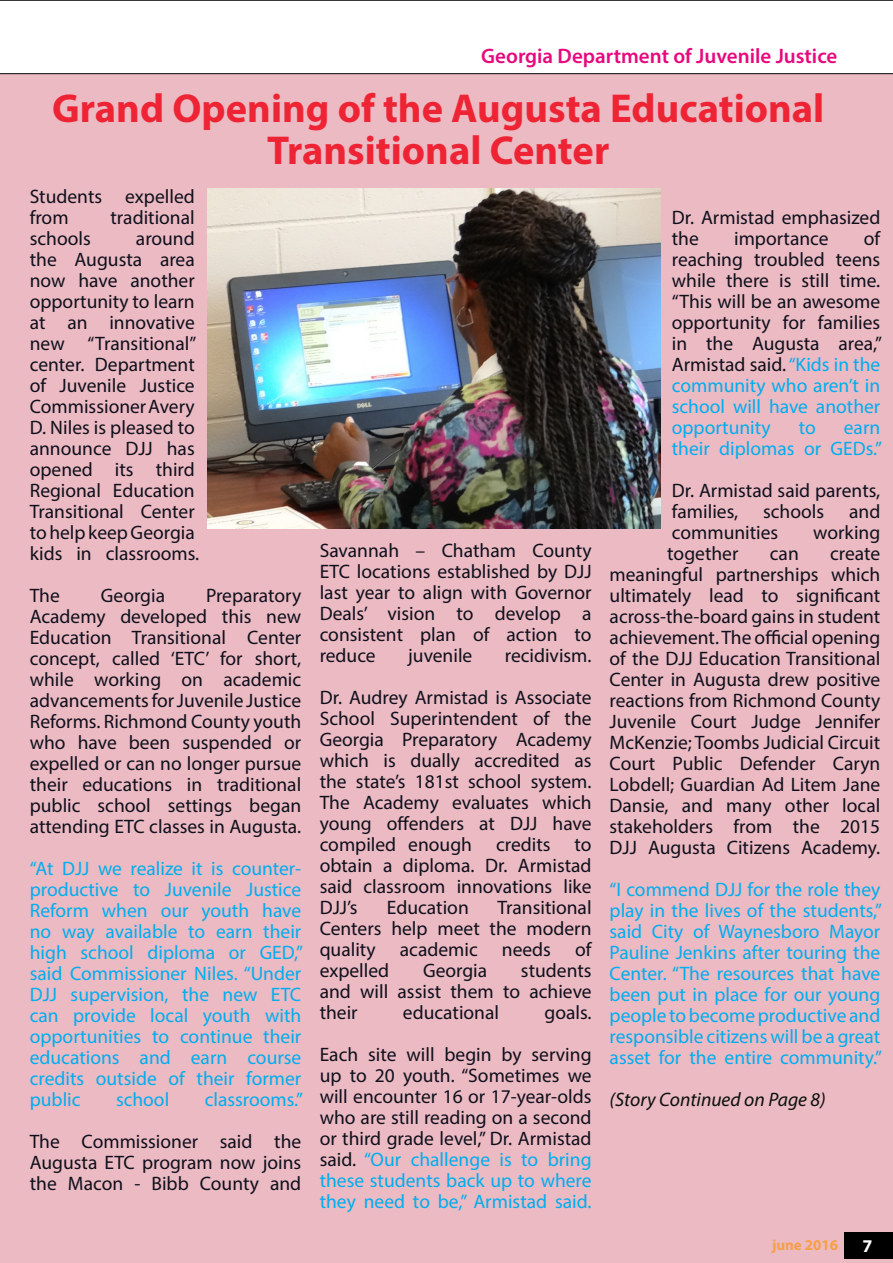
<style>
.page{position:relative;width:893px;height:1263px;background:#fff}
.page>*{position:absolute;margin:0;border:0;box-sizing:border-box;transform-origin:0 0}
.t1{font:700 40.5px/42px "Myriad Pro";color:#ee2435;text-align:center}
.t2{font:600 21px "Myriad Pro";color:#e8087d}
.t3{font:19.5px/21px "Myriad Pro";color:#0f101c;text-align:justify}
.t4{font:19.5px/21px "Myriad Pro";color:#00aeef;text-align:justify}
.t5{font:italic 19.5px "Myriad Pro";color:#0a100c}
.t6{font:700 18px "Myriad Pro";color:#fff}
.t7{font:700 15px "Myriad Pro";color:#f69f46}
.s1{color:#00aeef}
</style>
<div class="page">
<div style="left:0;top:74px;width:893px;height:1189px;background:#ebbac3"></div>
<svg style="left:0;top:0;width:893px;height:74px"></svg>
<div style="left:845px;top:1232px;width:48px;height:26px;background:#000"></div>
<img style="left:208px;top:188px;width:452px;height:341px">
<p class="t2" style="left:481px;top:42px;width:358px">Georgia Department of Juvenile Justice</p>
<h1 class="t1" style="left:52px;top:86px;width:774px">Grand Opening of the Augusta Educational<br>Transitional Center</h1>
<p class="t3" style="left:30px;top:186px;width:167px">Students expelled from</p>
<p class="t3" style="left:111px;top:207px;width:86px">traditional</p>
<p class="t3" style="left:672px;top:207px;width:210px">Dr. Armistad emphasized the</p>
<p class="t3" style="left:672px;top:228px;width:212px;text-indent:192px">of reaching troubled teens while there is still time. “This will be an awesome opportunity for families in the Augusta area,” Armistad said. <span class="s1">“Kids in the community who aren’t in school will have another opportunity</span></p>
<p class="t3" style="left:30px;top:228px;width:171px;text-align:left;text-indent:106px">around the Augusta area now have another opportunity to learn at an innovative new “Transitional” center. Department of Juvenile Justice<br>Commissioner Avery<br>D. Niles is pleased to announce DJJ has opened its third<br>Regional Education<br>Transitional Center to help keep Georgia kids in classrooms.</p>
<p class="t3" style="left:30px;top:585px;width:32px">The</p>
<p class="t3" style="left:101px;top:585px;width:66px">Georgia</p>
<p class="t3" style="left:30px;top:228px;width:63px">schools</p>
<p class="t3" style="left:734px;top:228px;width:96px">importance</p>
<p class="t4" style="left:799px;top:417px;width:19px">to</p>
<p class="t4" style="left:672px;top:417px;width:212px;text-align:right">earn<br>their diplomas or GEDs.”</p>
<p class="t3" style="left:672px;top:480px;width:210px">Dr. Armistad said parents, families,</p>
<p class="t3" style="left:763px;top:501px;width:63px">schools</p>
<p class="t3" style="left:849px;top:501px;width:33px">and</p>
<p class="t3" style="left:672px;top:522px;width:108px">communities</p>
<p class="t3" style="left:813px;top:522px;width:69px">working</p>
<p class="t3" style="left:667px;top:543px;width:73px">together</p>
<p class="t3" style="left:770px;top:543px;width:30px">can</p>
<p class="t3" style="left:320px;top:540px;width:273px">Savannah – Chatham County ETC locations established by DJJ last year to align with Governor Deals’ vision to develop a consistent plan of action to reduce</p>
<p class="t3" style="left:610px;top:543px;width:272px;text-indent:221px">create meaningful partnerships which ultimately lead to significant across-the-board gains in student achievement. The official opening of the DJJ Education Transitional Center in Augusta drew positive reactions from Richmond County Juvenile Court Judge Jennifer McKenzie; Toombs Judicial Circuit Court Public Defender Caryn Lobdell; Guardian Ad Litem Jane Dansie, and many other local stakeholders from the 2015<br>DJJ Augusta Citizens Academy.</p>
<p class="t4" style="left:610px;top:879px;width:274px">“I commend DJJ for the role they play in the lives of the students,” said City of Waynesboro Mayor Pauline Jenkins after touring the Center. “The resources that have been put in place for our young people to become productive and responsible citizens will be a great asset for the entire community.”</p>
<p class="t5" style="left:610px;top:1087px;width:218px">(Story Continued on Page 8)</p>
<p class="t3" style="left:30px;top:585px;width:273px;text-indent:176px">Preparatory Academy developed this new Education Transitional Center concept, called ‘ETC’ for short, while working on academic advancements for Juvenile Justice Reforms. Richmond County youth who have been suspended or expelled or can no longer pursue their educations in traditional public school settings began attending ETC classes in Augusta.</p>
<p class="t4" style="left:30px;top:858px;width:275px">“At DJJ we realize it is counter&shy;productive to Juvenile Justice Reform when our youth have no way available to earn their high school diploma or GED,” said Commissioner Niles. “Under DJJ supervision, the new ETC can provide local youth with opportunities to continue their educations and earn course credits outside of their former public</p>
<p class="t3" style="left:320px;top:634px;width:273px;line-height:42px;text-align:right">recidivism.<br>Dr. Audrey Armistad is Associate</p>
<p class="t3" style="left:320px;top:708px;width:273px">School Superintendent of the Georgia Preparatory Academy which is dually accredited as the state’s 181st school system.<br>The Academy evaluates which young offenders at DJJ have compiled enough credits to obtain a diploma. Dr. Armistad said classroom innovations like DJJ’s</p>
<p class="t3" style="left:408px;top:645px;width:66px">juvenile</p>
<p class="t3" style="left:320px;top:897px;width:273px;text-indent:178px">Transitional Centers help meet the modern quality academic needs of expelled</p>
<p class="t3" style="left:387px;top:897px;width:83px">Education</p>
<p class="t3" style="left:320px;top:960px;width:273px;text-indent:201px">students and will assist them to achieve their</p>
<p class="t3" style="left:423px;top:960px;width:66px">Georgia</p>
<p class="t3" style="left:320px;top:991px;width:273px;line-height:42px;text-align:right">goals.<br>Each site will begin by serving</p>
<p class="t3" style="left:320px;top:1065px;width:273px">up to 20 youth. “Sometimes we will encounter 16 or 17-year-olds who are still reading on a second or third grade level,” Dr. Armistad said. <span class="s1">“Our challenge is to bring these students back up to where they need to be,” Armistad said.</span></p>
<p class="t3" style="left:403px;top:1002px;width:98px">educational</p>
<p class="t4" style="left:116px;top:1089px;width:55px">school</p>
<p class="t4" style="left:205px;top:1089px;width:100px">classrooms.”</p>
<p class="t3" style="left:30px;top:1131px;width:273px">The Commissioner said the Augusta ETC program now joins the Macon - Bibb County and</p>
<p class="t7" style="left:772px;top:1235px;width:68px">june 2016</p>
<p class="t6" style="left:863px;top:1234px;width:11px">7</p>
</div>
